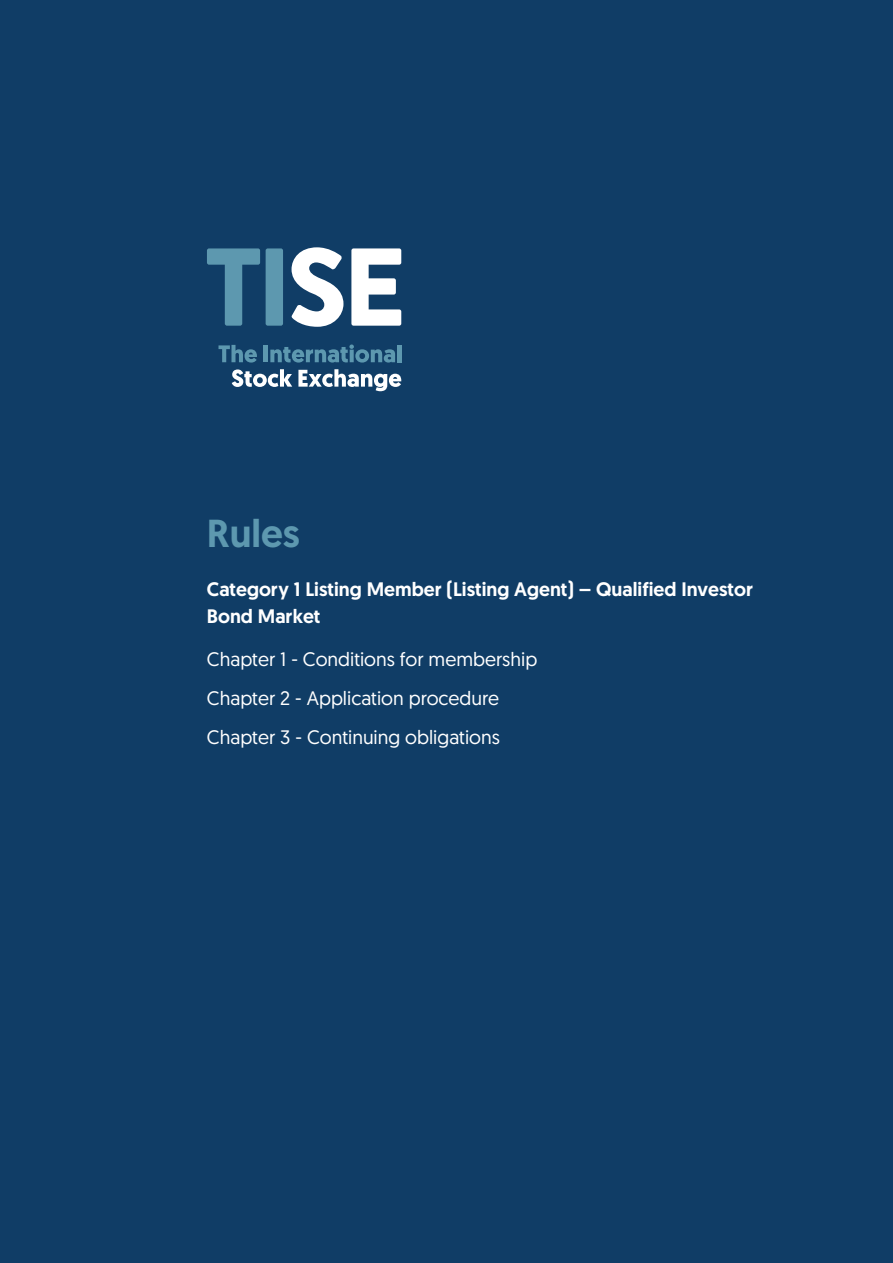
<style>
.page{position:relative;width:893px;height:1263px;background:#103d66}
.page>*{position:absolute;margin:0;border:0;box-sizing:border-box;transform-origin:0 0}
.t1{font:500 39px "Geomanist";color:#5d98af}
.t2{font:19.5px/39px "Geomanist";color:#fff}
.t3{font:500 19.5px/27px "Geomanist";color:#fff}
</style>
<div class="page">
<svg style="left:218px;top:345px;width:39px;height:18px"></svg>
<hr style="left:264px;top:345px;width:4px;height:17px;background:#5d98af">
<svg style="left:270px;top:344px;width:125px;height:19px"></svg>
<hr style="left:397px;top:345px;width:4px;height:17px;background:#5d98af">
<svg style="left:232px;top:369px;width:60px;height:18px"></svg>
<svg style="left:298px;top:369px;width:103px;height:22px"></svg>
<svg style="left:207px;top:248px;width:53px;height:78px"></svg>
<div style="left:266px;top:248px;width:17px;height:78px;background:#5d98af;border-radius:2px"></div>
<svg style="left:291px;top:247px;width:52px;height:80px"></svg>
<svg style="left:351px;top:248px;width:50px;height:78px"></svg>
<h1 class="t1" style="left:207px;top:508px;width:94px">Rules</h1>
<p class="t3" style="left:207px;top:575px;width:548px">Category 1 Listing Member (Listing Agent) – Qualified Investor<br>Bond Market</p>
<p class="t2" style="left:207px;top:639px;width:332px">Chapter 1 - Conditions for membership<br>Chapter 2 - Application procedure<br>Chapter 3 - Continuing obligations</p>
</div>
